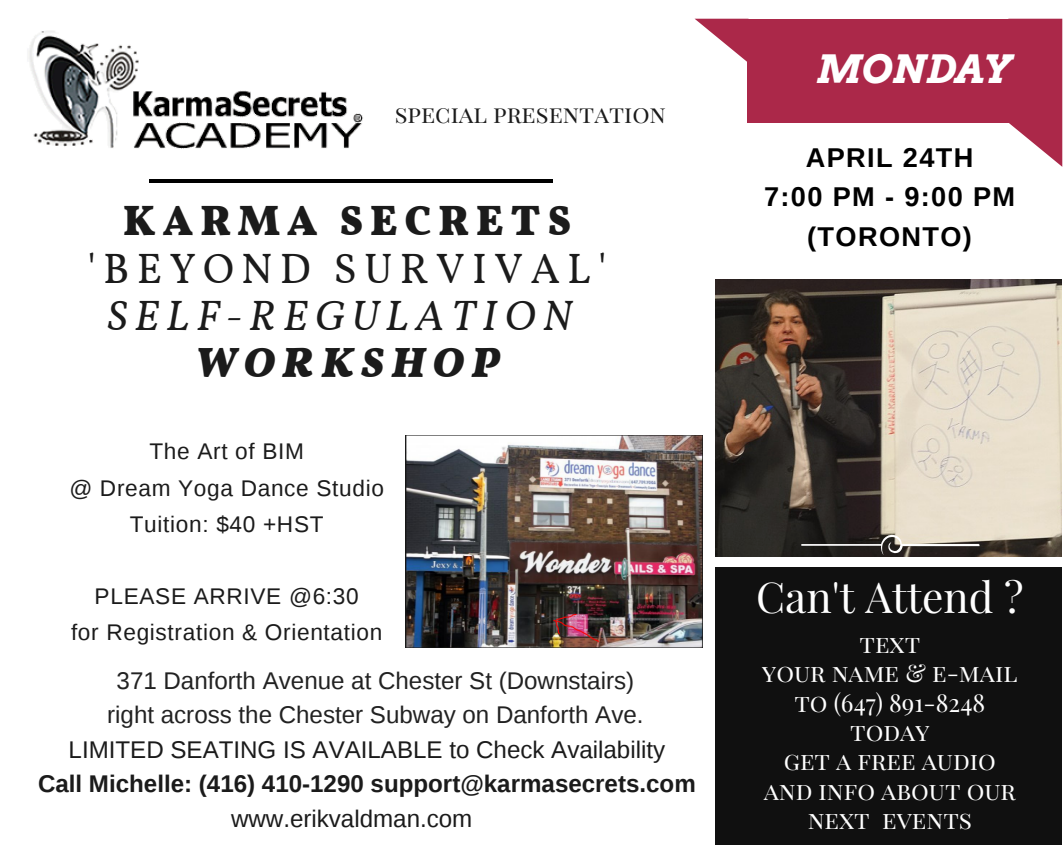
<style>
.page{position:relative;width:1063px;height:851px;background:#fff}
.page>*{position:absolute;margin:0;border:0;box-sizing:border-box;transform-origin:0 0}
.t1{font:42.45px "Playfair Display";color:#fff}
.t2{font:42.3px "Vollkorn";letter-spacing:.17em;color:#1b1b1b}
.t3{font:italic 42.3px "Vollkorn";letter-spacing:.17em;color:#1b1b1b}
.t4{font:700 42.3px "Vollkorn";letter-spacing:.17em;color:#1b1b1b}
.t5{font:italic 700 42.3px "Vollkorn";letter-spacing:.17em;color:#1b1b1b}
.t6{font:italic 700 38.7px "Arvo";color:#fff}
.t7{font:700 27.15px/39.5px "Liberation Sans";letter-spacing:.05em;color:#000;text-align:center}
.t8{font:24.6px/29.2px "Playfair Display SC";color:#fff;text-align:center}
.t9{font:24.15px/33.8px "Liberation Sans";color:#222;text-align:center}
.t10{font:24.15px "Liberation Sans";color:#1b1b1b}
.t11{font:700 24.15px "Liberation Sans";color:#1b1b1b}
.t12{font:24px "Playfair Display SC";color:#1b1b1b}
.t13{font:22.65px/36px "Liberation Sans";letter-spacing:.03em;color:#1b1b1b;text-align:center}
</style>
<div class="page">
<img style="left:715px;top:279px;width:347px;height:277px">
<div style="left:715px;top:567px;width:347px;height:277px;background:#101010"></div>
<hr style="left:149px;top:179px;width:403px;height:3px;background:#000">
<div style="left:748px;top:19px;width:261px;height:103px;background:#ab2849"></div>
<svg style="left:1008px;top:19px;width:54px;height:148px"></svg>
<svg style="left:695px;top:19px;width:53px;height:44px"></svg>
<svg style="left:801px;top:535px;width:179px;height:19px;background:#645f59"></svg>
<img style="left:28px;top:30px;width:335px;height:119px">
<img style="left:406px;top:436px;width:297px;height:211px">
<p class="t12" style="left:395px;top:97px;width:273px">SPECIAL PRESENTATION</p>
<h2 class="t4" style="left:123px;top:195px;width:449px">KARMA SECRETS</h2>
<h2 class="t2" style="left:88px;top:242px;width:521px">'BEYOND SURVIVAL'</h2>
<h2 class="t3" style="left:108px;top:289px;width:465px">SELF-REGULATION</h2>
<h2 class="t5" style="left:195px;top:337px;width:306px">WORKSHOP</h2>
<p class="t13" style="left:69px;top:433px;width:316px">The Art of BIM<br>@ Dream Yoga Dance Studio<br>Tuition: $40 +HST</p>
<p class="t13" style="left:71px;top:577px;width:313px">PLEASE ARRIVE @6:30<br>for Registration &amp; Orientation</p>
<p class="t9" style="left:107px;top:663px;width:538px">371 Danforth Avenue at Chester St (Downstairs) right across the Chester Subway on Danforth Ave.</p>
<p class="t10" style="left:69px;top:736px;width:598px">LIMITED SEATING IS AVAILABLE to Check Availability</p>
<p class="t11" style="left:38px;top:769px;width:659px">Call Michelle: (416) 410-1290 support@karmasecrets.com</p>
<p class="t10" style="left:231px;top:804px;width:243px">www.erikvaldman.com</p>
<h3 class="t6" style="left:816px;top:46px;width:195px">MONDAY</h3>
<p class="t7" style="left:764px;top:138px;width:253px">APRIL 24TH<br>7:00 PM - 9:00 PM (TORONTO)</p>
<h1 class="t1" style="left:756px;top:566px;width:269px">Can't Attend ?</h1>
<p class="t8" style="left:762px;top:628px;width:257px">TEXT<br>YOUR NAME &amp; E-MAIL<br>TO (647) 891-8248<br>TODAY<br>GET A FREE AUDIO<br>AND INFO ABOUT OUR<br>NEXT EVENTS</p>
</div>
